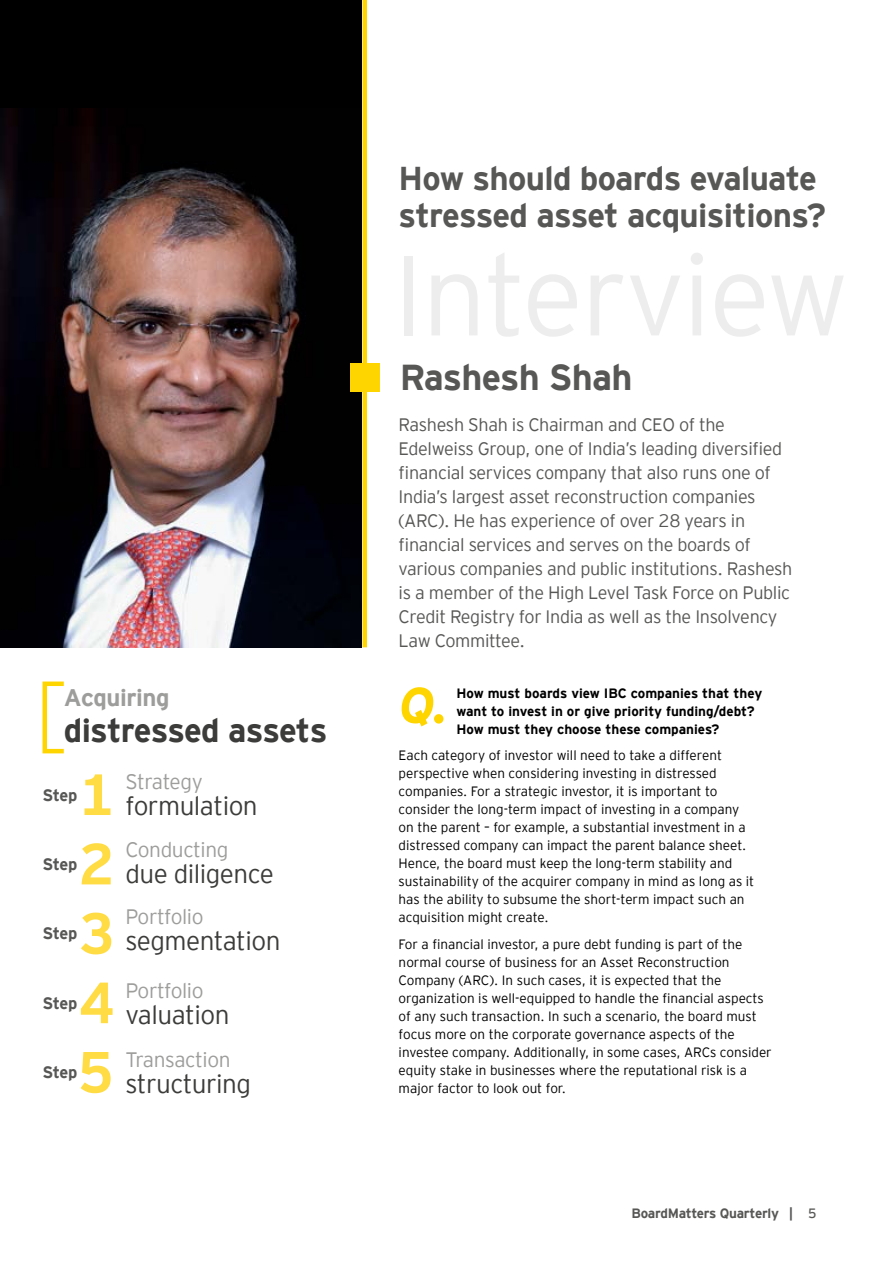
<style>
.page{position:relative;width:893px;height:1263px;background:#fff}
.page>*{position:absolute;margin:0;border:0;box-sizing:border-box;transform-origin:0 0}
.t1{font:700 57.9px/69.4px "EY Interstate";color:#ffdc44}
.t2{font:italic 700 50.4px "EY Interstate";color:#ffd500}
.t3{font:700 36px "EY Interstate";letter-spacing:-.02em;color:#575756}
.t4{font:700 33px/37.5px "EY Interstate";letter-spacing:-.02em;color:#575756}
.t5{font:700 33px "EY Interstate";letter-spacing:-.03em;color:#3c3c3b}
.t6{font:300 26.1px "EY Interstate";letter-spacing:-.02em;color:#3c3c3b}
.t7{font:700 24px "EY Interstate";letter-spacing:-.02em;color:#9d9d9c}
.t8{font:300 20.85px "EY Interstate";letter-spacing:-.02em;color:#9d9d9c}
.t9{font:300 18px/24px "EY Interstate";letter-spacing:-.02em;color:#575756}
.t10{font:700 16.5px "EY Interstate";letter-spacing:-.035em;color:#575756}
.t11{font:300 13.5px/18px "EY Interstate";color:#000}
.t12{font:700 13.5px/18px "EY Interstate";color:#000}
.t13{font:700 13.5px "EY Interstate";letter-spacing:-.02em;color:#575756}
.s1{font-weight:400}
</style>
<div class="page">
<div style="left:0;top:0;width:362px;height:647px;background:#000"></div>
<img style="left:0;top:108px;width:362px;height:539px">
<div style="left:362px;top:0;width:5px;height:647px;background:#ffd500"></div>
<div style="left:43px;top:681px;width:23px;height:72px;border:4px solid #ffd500"></div>
<div style="left:350px;top:363px;width:29px;height:29px;background:#ffd500"></div>
<h3 class="t7" style="left:64px;top:680px;width:107px">Acquiring</h3>
<h3 class="t5" style="left:64px;top:707px;width:265px">distressed assets</h3>
<h1 class="t1" style="left:79px;top:756px;width:37px">1<br>2</h1>
<p class="t10" style="left:43px;top:783px;width:36px">Step</p>
<p class="t10" style="left:43px;top:852px;width:36px">Step</p>
<h1 class="t1" style="left:79px;top:895px;width:37px">3</h1>
<p class="t10" style="left:43px;top:922px;width:36px">Step</p>
<h1 class="t1" style="left:79px;top:964px;width:37px">4</h1>
<p class="t10" style="left:43px;top:991px;width:36px">Step</p>
<h1 class="t1" style="left:78px;top:1034px;width:37px">5</h1>
<p class="t10" style="left:43px;top:1060px;width:36px">Step</p>
<h3 class="t8" style="left:125px;top:767px;width:79px">Strategy</h3>
<h3 class="t6" style="left:125px;top:787px;width:134px">formulation</h3>
<h3 class="t8" style="left:125px;top:835px;width:105px">Conducting</h3>
<h3 class="t6" style="left:125px;top:855px;width:150px">due diligence</h3>
<h3 class="t8" style="left:125px;top:902px;width:80px">Portfolio</h3>
<h3 class="t6" style="left:125px;top:922px;width:157px">segmentation</h3>
<h3 class="t8" style="left:125px;top:975px;width:80px">Portfolio</h3>
<h3 class="t6" style="left:125px;top:996px;width:106px">valuation</h3>
<h3 class="t8" style="left:125px;top:1045px;width:107px">Transaction</h3>
<h3 class="t6" style="left:125px;top:1065px;width:127px">structuring</h3>
<h3 class="t4" style="left:399px;top:157px;width:429px">How should boards evaluate stressed asset acquisitions?</h3>
<h3 class="t3" style="left:400px;top:351px;width:234px">Rashesh Shah</h3>
<p class="t9" style="left:399px;top:412px;width:395px">Rashesh Shah is Chairman and CEO of the Edelweiss Group, one of India’s leading diversified financial services company that also runs one of India’s largest asset reconstruction companies (ARC). He has experience of over 28 years in financial services and serves on the boards of various companies and public institutions. Rashesh is a member of the High Level Task Force on Public Credit Registry for India as well as the Insolvency Law Committee.</p>
<h2 class="t2" style="left:399px;top:669px;width:51px">Q.</h2>
<p class="t12" style="left:456px;top:683px;width:307px">How must boards view IBC companies that they want to invest in or give priority funding/debt?<br>How must they choose these companies?</p>
<p class="t11" style="left:399px;top:746px;width:357px">Each category of investor will need to take a different perspective when considering investing in distressed companies. For a strategic investor, it is important to consider the long-term impact of investing in a company on the parent – for example, a substantial investment in a distressed company can impact the parent balance sheet.<br>Hence, the board must keep the long-term stability and sustainability of the acquirer company in mind as long as it has the ability to subsume the short-term impact such an acquisition might create.</p>
<p class="t11" style="left:399px;top:934px;width:375px">For a financial investor, a pure debt funding is part of the normal course of business for an Asset Reconstruction Company (ARC). In such cases, it is expected that the organization is well-equipped to handle the financial aspects of any such transaction. In such a scenario, the board must focus more on the corporate governance aspects of the investee company. Additionally, in some cases, ARCs consider equity stake in businesses where the reputational risk is a major factor to look out for.</p>
<p class="t13" style="left:631px;top:1203px;width:186px">BoardMatters Quarterly | <span class="s1">5</span></p>
</div>
